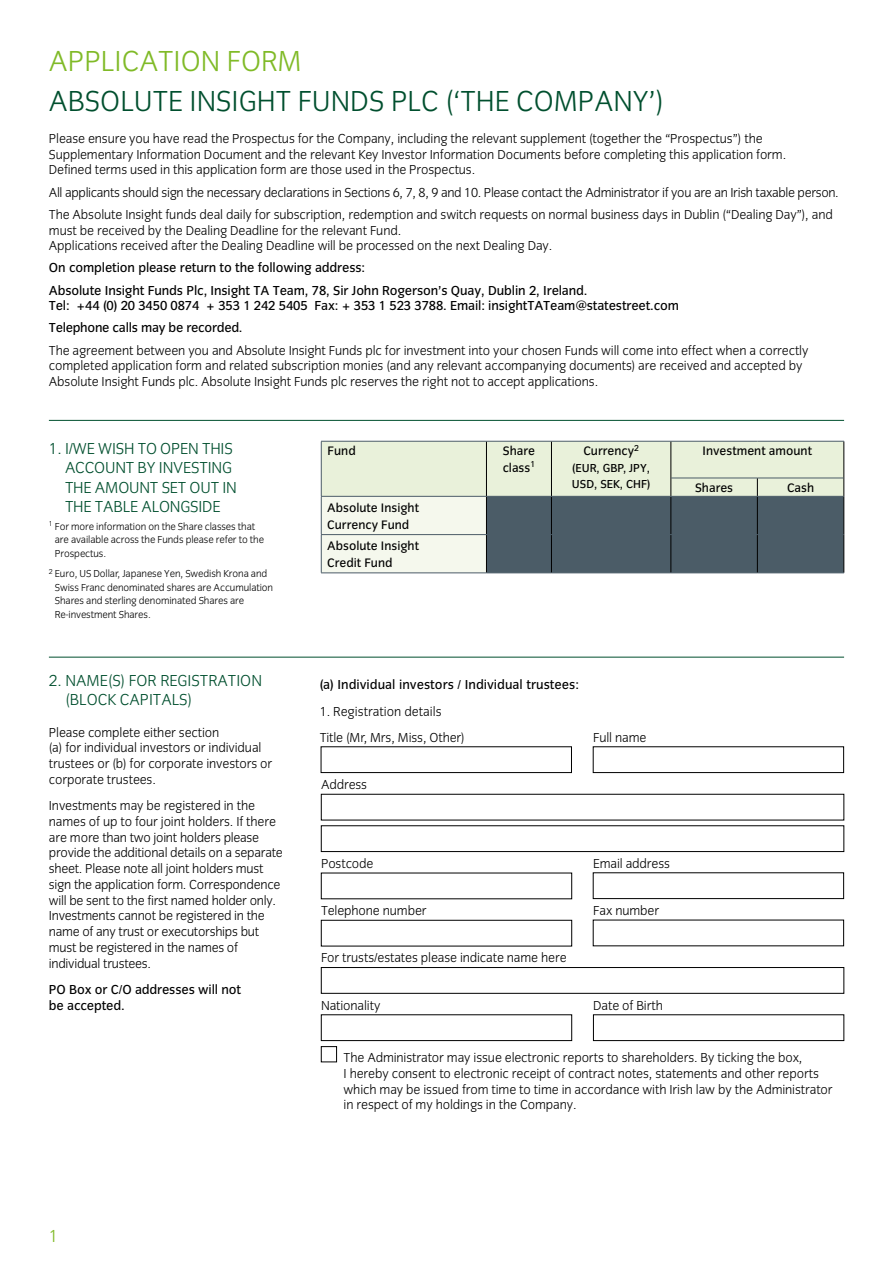
<style>
.page{position:relative;width:893px;height:1263px;background:#fff}
.page>*{position:absolute;margin:0;border:0;box-sizing:border-box;transform-origin:0 0}
.t1{font:30px "Congress Sans Light Std";color:#004f2e}
.t2{font:30px "Congress Sans Light Std";color:#80ba27}
.t3{font:18px "Congress Sans Light Std";color:#80ba27}
.t4{font:16.5px/19.5px "Congress Sans Light Std";letter-spacing:-.01em;color:#004f2e}
.t5{font:13.5px/15.8px "Congress Sans Light Std";letter-spacing:-.01em;color:#000}
.t6{font:13.5px/22.2px "Congress Sans Std";letter-spacing:-.01em;color:#000}
.t7{font:12.75px/16.5px "Congress Sans Std";color:#000}
.t8{font:12px/16.5px "Congress Sans Std";color:#000}
.t9{font:10.5px/13.5px "Congress Sans Light Std";letter-spacing:-.01em;color:#000}
</style>
<div class="page">
<hr style="left:49px;top:420px;width:795px;height:1px;background:#004f2e">
<svg style="left:321px;top:441px;width:524px;height:132px;background:#aab5ae"></svg>
<hr style="left:321px;top:441px;width:165px;height:1px;background:#4b5c67">
<hr style="left:486px;top:441px;width:65px;height:1px;background:#4b5c67">
<hr style="left:551px;top:441px;width:120px;height:1px;background:#4b5c67">
<hr style="left:671px;top:441px;width:86px;height:1px;background:#4b5c67">
<hr style="left:757px;top:441px;width:87px;height:1px;background:#4b5c67">
<hr style="left:671px;top:478px;width:86px;height:1px;background:#4b5c67">
<hr style="left:757px;top:478px;width:87px;height:1px;background:#4b5c67">
<hr style="left:321px;top:496px;width:1px;height:38px;background:#4b5c67">
<hr style="left:321px;top:496px;width:165px;height:1px;background:#4b5c67">
<hr style="left:486px;top:496px;width:65px;height:1px;background:#4b5c67">
<hr style="left:551px;top:496px;width:120px;height:1px;background:#4b5c67">
<hr style="left:671px;top:496px;width:86px;height:1px;background:#4b5c67">
<hr style="left:757px;top:496px;width:87px;height:1px;background:#4b5c67">
<hr style="left:321px;top:535px;width:1px;height:38px;background:#4b5c67">
<hr style="left:321px;top:534px;width:165px;height:1px;background:#4b5c67">
<hr style="left:321px;top:573px;width:165px;height:1px;background:#4b5c67">
<hr style="left:486px;top:534px;width:65px;height:1px;background:#4b5c67">
<hr style="left:551px;top:534px;width:120px;height:1px;background:#4b5c67">
<hr style="left:486px;top:573px;width:65px;height:1px;background:#4b5c67">
<hr style="left:551px;top:573px;width:120px;height:1px;background:#4b5c67">
<hr style="left:671px;top:534px;width:86px;height:1px;background:#4b5c67">
<hr style="left:671px;top:573px;width:86px;height:1px;background:#4b5c67">
<hr style="left:757px;top:534px;width:87px;height:1px;background:#4b5c67">
<hr style="left:757px;top:573px;width:87px;height:1px;background:#4b5c67">
<hr style="left:49px;top:657px;width:795px;height:1px;background:#004f2e">
<div style="left:593px;top:746px;width:251px;height:27px;border:1px solid #000"></div>
<div style="left:321px;top:825px;width:523px;height:27px;border:1px solid #000"></div>
<div style="left:321px;top:920px;width:251px;height:26px;border:1px solid #000"></div>
<div style="left:593px;top:872px;width:251px;height:27px;border:1px solid #000"></div>
<div style="left:321px;top:746px;width:251px;height:27px;border:1px solid #000"></div>
<div style="left:321px;top:967px;width:523px;height:26px;border:1px solid #000"></div>
<div style="left:321px;top:1014px;width:251px;height:27px;border:1px solid #000"></div>
<div style="left:593px;top:1014px;width:251px;height:27px;border:1px solid #000"></div>
<div style="left:321px;top:1046px;width:16px;height:16px;border:1px solid #000"></div>
<h1 class="t2" style="left:49px;top:45px;width:254px">APPLICATION FORM</h1>
<h1 class="t1" style="left:49px;top:85px;width:616px">ABSOLUTE INSIGHT FUNDS PLC (‘THE COMPANY’)</h1>
<p class="t5" style="left:49px;top:131px;width:739px">Please ensure you have read the Prospectus for the Company, including the relevant supplement (together the “Prospectus”) the<br>Supplementary Information Document and the relevant Key Investor Information Documents before completing this application form.<br>Defined terms used in this application form are those used in the Prospectus.</p>
<p class="t5" style="left:49px;top:181px;width:791px;line-height:22.2px">All applicants should sign the necessary declarations in Sections 6, 7, 8, 9 and 10. Please contact the Administrator if you are an Irish taxable person.<br>The Absolute Insight funds deal daily for subscription, redemption and switch requests on normal business days in Dublin (“Dealing Day”), and</p>
<p class="t5" style="left:49px;top:222px;width:505px">must be received by the Dealing Deadline for the relevant Fund.<br>Applications received after the Dealing Deadline will be processed on the next Dealing Day.</p>
<p class="t6" style="left:49px;top:257px;width:540px">On completion please return to the following address:<br>Absolute Insight Funds Plc, Insight TA Team, 78, Sir John Rogerson’s Quay, Dublin 2, Ireland.</p>
<p class="t6" style="left:49px;top:295px;width:632px">Tel: +44 (0) 20 3450 0874 + 353 1 242 5405 Fax: + 353 1 523 3788. Email: insightTATeam@statestreet.com<br>Telephone calls may be recorded.</p>
<p class="t5" style="left:49px;top:342px;width:761px">The agreement between you and Absolute Insight Funds plc for investment into your chosen Funds will come into effect when a correctly completed application form and related subscription monies (and any relevant accompanying documents) are received and accepted by<br>Absolute Insight Funds plc. Absolute Insight Funds plc reserves the right not to accept applications.</p>
<p class="t4" style="left:65px;top:439px;width:173px;text-indent:-16px">1. I/WE WISH TO OPEN THIS<br>ACCOUNT BY INVESTING<br>THE AMOUNT SET OUT IN<br>THE TABLE ALONGSIDE</p>
<p class="t9" style="left:55px;top:520px;width:211px;text-indent:-6px"><sup>1</sup> For more information on the Share classes that are available across the Funds please refer to the<br>Prospectus.</p>
<p class="t9" style="left:55px;top:567px;width:220px;text-indent:-6px"><sup>2</sup> Euro, US Dollar, Japanese Yen, Swedish Krona and Swiss Franc denominated shares are Accumulation Shares and sterling denominated Shares are Re-investment Shares.</p>
<p class="t4" style="left:65px;top:671px;width:198px;text-indent:-17px">2. NAME(S) FOR REGISTRATION (BLOCK CAPITALS)</p>
<p class="t5" style="left:49px;top:724px;width:225px">Please complete either section<br>(a) for individual investors or individual trustees or (b) for corporate investors or corporate trustees.</p>
<p class="t5" style="left:49px;top:798px;width:235px">Investments may be registered in the names of up to four joint holders. If there are more than two joint holders please provide the additional details on a separate sheet. Please note all joint holders must sign the application form. Correspondence will be sent to the first named holder only.<br>Investments cannot be registered in the name of any trust or executorships but must be registered in the names of individual trustees.</p>
<p class="t6" style="left:49px;top:982px;width:194px;line-height:15.8px">PO Box or C/O addresses will not be accepted.</p>
<p class="t7" style="left:328px;top:443px;width:30px">Fund</p>
<p class="t7" style="left:503px;top:443px;width:34px">Share class<sup>1</sup></p>
<p class="t7" style="left:583px;top:443px;width:57px">Currency<sup>2</sup></p>
<p class="t8" style="left:572px;top:460px;width:80px">(EUR, GBP, JPY,<br>USD, SEK, CHF)</p>
<p class="t7" style="left:327px;top:500px;width:93px">Absolute Insight<br>Currency Fund</p>
<p class="t7" style="left:327px;top:538px;width:93px">Absolute Insight<br>Credit Fund</p>
<p class="t7" style="left:703px;top:443px;width:111px">Investment amount</p>
<p class="t7" style="left:695px;top:480px;width:40px">Shares</p>
<p class="t7" style="left:787px;top:480px;width:29px">Cash</p>
<p class="t6" style="left:320px;top:674px;width:261px">(a) Individual investors / Individual trustees:</p>
<p class="t5" style="left:320px;top:703px;width:123px">1. Registration details</p>
<p class="t5" style="left:320px;top:730px;width:147px">Title (Mr, Mrs, Miss, Other)</p>
<p class="t5" style="left:321px;top:777px;width:48px">Address</p>
<p class="t5" style="left:593px;top:730px;width:55px">Full name</p>
<p class="t5" style="left:321px;top:856px;width:54px">Postcode</p>
<p class="t5" style="left:321px;top:903px;width:107px">Telephone number</p>
<p class="t5" style="left:321px;top:950px;width:247px">For trusts/estates please indicate name here</p>
<p class="t5" style="left:593px;top:856px;width:78px">Email address</p>
<p class="t5" style="left:593px;top:903px;width:67px">Fax number</p>
<p class="t5" style="left:321px;top:997px;width:61px">Nationality</p>
<p class="t5" style="left:593px;top:997px;width:71px">Date of Birth</p>
<p class="t5" style="left:344px;top:1050px;width:490px">The Administrator may issue electronic reports to shareholders. By ticking the box,<br>I hereby consent to electronic receipt of contract notes, statements and other reports which may be issued from time to time in accordance with Irish law by the Administrator in respect of my holdings in the Company.</p>
<h2 class="t3" style="left:49px;top:1226px;width:11px">1</h2>
</div>
